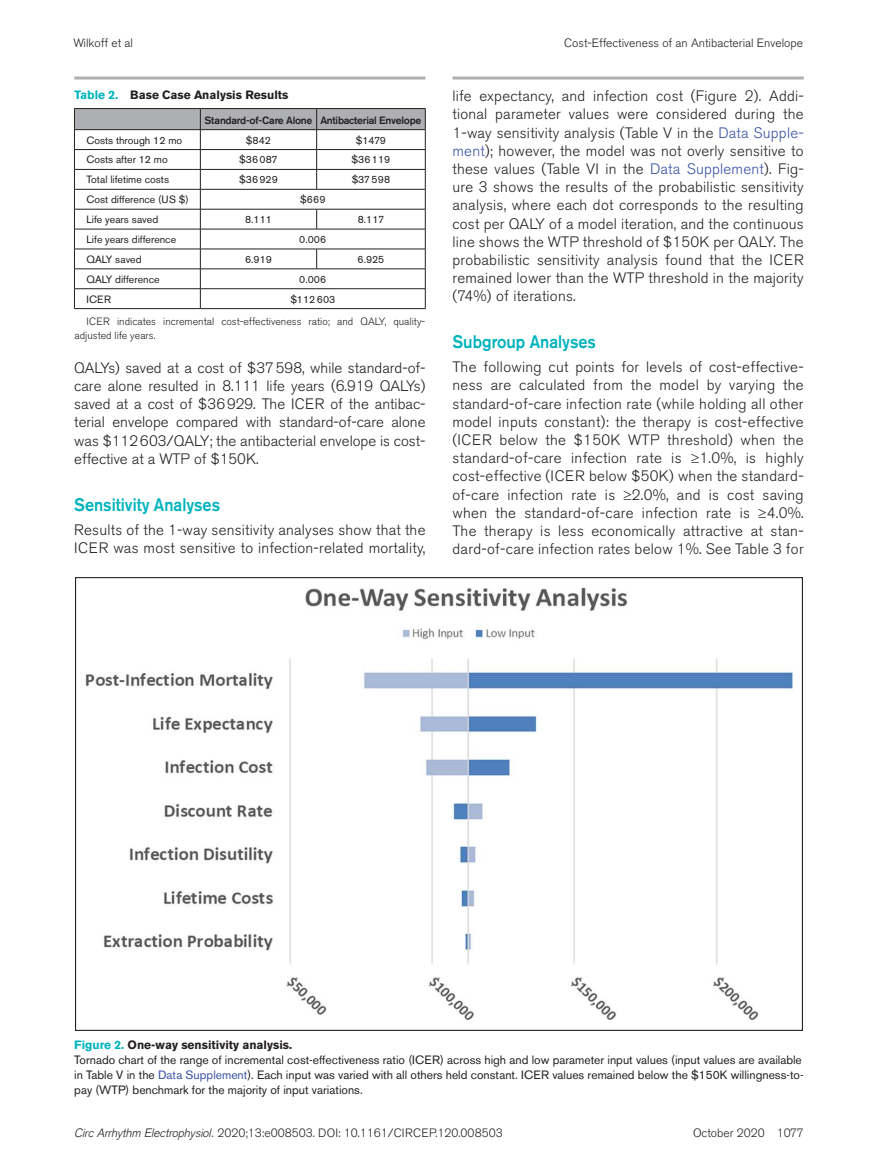
<style>
.page{position:relative;width:878px;height:1175px;background:#fff}
.page>*{position:absolute;margin:0;border:0;box-sizing:border-box;transform-origin:0 0}
.t1{font:500 18px "Akzidenz Grotesk BE";color:#00b3bd;scale:.9 1}
.t2{font:300 15px/18.1px "Akzidenz Grotesk BE";letter-spacing:.015em;color:#231f20;text-align:justify}
.t3{font:12px/15px "Akzidenz Grotesk BE";color:#231f20}
.t4{font:300 12px "Akzidenz Grotesk BE";color:#231f20}
.t5{font:700 12px "Akzidenz Grotesk BE";color:#231f20}
.t6{font:10.5px "Akzidenz Grotesk BE";color:#231f20}
.t7{font:300 10.5px/13.5px "Akzidenz Grotesk BE";color:#231f20}
.t8{font:500 10.5px "Akzidenz Grotesk BE";letter-spacing:-.025em;color:#231f20}
.s1{color:#00b3bd}
.s2{color:#3a53a3}
.s3{font-weight:700;color:#00b3bd}
.s4{font-weight:700}
.s5{font-family:"Akzidenz Grotesk";font-style:italic}
</style>
<div class="page">
<svg style="left:74px;top:76px;width:351px;height:4px"></svg>
<svg style="left:452px;top:76px;width:351px;height:4px"></svg>
<hr style="left:74px;top:108px;width:126px;height:1px;background:#231f20">
<hr style="left:200px;top:108px;width:116px;height:1px;background:#231f20">
<hr style="left:316px;top:108px;width:109px;height:1px;background:#231f20">
<hr style="left:74px;top:308px;width:126px;height:1px;background:#231f20">
<hr style="left:200px;top:308px;width:116px;height:1px;background:#231f20">
<hr style="left:316px;top:308px;width:109px;height:1px;background:#231f20">
<svg style="left:74px;top:109px;width:352px;height:199px"></svg>
<hr style="left:316px;top:268px;width:109px;height:1px;background:#231f20">
<svg style="left:75px;top:577px;width:728px;height:454px"></svg>
<p class="t4" style="left:74px;top:36px;width:61px">Wilkoff et al</p>
<p class="t4" style="left:564px;top:36px;width:240px">Cost-Effectiveness of an Antibacterial Envelope</p>
<p class="t5" style="left:74px;top:88px;width:215px"><span class="s1">Table 2.</span> Base Case Analysis Results</p>
<p class="t8" style="left:204px;top:113px;width:218px">Standard-of-Care Alone Antibacterial Envelope</p>
<p class="t6" style="left:86px;top:134px;width:97px">Costs through 12 mo</p>
<p class="t6" style="left:246px;top:134px;width:27px">$842</p>
<p class="t6" style="left:356px;top:134px;width:32px">$1479</p>
<p class="t6" style="left:86px;top:153px;width:83px">Costs after 12 mo</p>
<p class="t6" style="left:239px;top:153px;width:40px">$36087</p>
<p class="t6" style="left:351px;top:153px;width:40px">$36119</p>
<p class="t6" style="left:86px;top:173px;width:84px">Total lifetime costs</p>
<p class="t6" style="left:239px;top:173px;width:40px">$36929</p>
<p class="t6" style="left:352px;top:173px;width:40px">$37598</p>
<p class="t6" style="left:86px;top:193px;width:104px">Cost difference (US $)</p>
<p class="t6" style="left:300px;top:193px;width:27px">$669</p>
<p class="t6" style="left:86px;top:213px;width:73px">Life years saved</p>
<p class="t6" style="left:245px;top:213px;width:28px">8.111</p>
<p class="t6" style="left:358px;top:213px;width:28px">8.117</p>
<p class="t6" style="left:86px;top:233px;width:91px">Life years difference</p>
<p class="t6" style="left:299px;top:233px;width:29px">0.006</p>
<p class="t6" style="left:86px;top:253px;width:57px">QALY saved</p>
<p class="t6" style="left:245px;top:253px;width:28px">6.919</p>
<p class="t6" style="left:357px;top:253px;width:28px">6.925</p>
<p class="t6" style="left:86px;top:273px;width:75px">QALY difference</p>
<p class="t6" style="left:299px;top:273px;width:29px">0.006</p>
<p class="t6" style="left:86px;top:293px;width:26px">ICER</p>
<p class="t6" style="left:290px;top:293px;width:46px">$112603</p>
<p class="t7" style="left:74px;top:315px;width:352px;text-indent:12px">ICER indicates incremental cost-effectiveness ratio; and QALY, quality&shy;adjusted life years.</p>
<p class="t2" style="left:74px;top:358px;width:353px">QALYs) saved at a cost of $37598, while standard-of&shy;care alone resulted in 8.111 life years (6.919 QALYs) saved at a cost of $36929. The ICER of the antibac&shy;terial envelope compared with standard-of-care alone was $112603/QALY; the antibacterial envelope is cost&shy;effective at a WTP of $150K.</p>
<p class="t1" style="left:74px;top:493px;width:163px">Sensitivity Analyses</p>
<p class="t2" style="left:74px;top:521px;width:353px">Results of the 1-way sensitivity analyses show that the<br>ICER was most sensitive to infection-related mortality,</p>
<p class="t2" style="left:452px;top:87px;width:353px">life expectancy, and infection cost (Figure 2). Addi&shy;tional parameter values were considered during the 1-way sensitivity analysis (Table V in the <span class="s2">Data Supple&shy;ment</span>); however, the model was not overly sensitive to these values (Table VI in the <span class="s2">Data Supplement</span>). Fig&shy;ure 3 shows the results of the probabilistic sensitivity analysis, where each dot corresponds to the resulting cost per QALY of a model iteration, and the continuous line shows the WTP threshold of $150K per QALY. The probabilistic sensitivity analysis found that the ICER remained lower than the WTP threshold in the majority (74%) of iterations.</p>
<p class="t1" style="left:452px;top:331px;width:161px">Subgroup Analyses</p>
<p class="t2" style="left:452px;top:358px;width:353px">The following cut points for levels of cost-effective&shy;ness are calculated from the model by varying the standard-of-care infection rate (while holding all other model inputs constant): the therapy is cost-effective (ICER below the $150K WTP threshold) when the standard-of-care infection rate is ≥1.0%, is highly cost-effective (ICER below $50K) when the standard&shy;of-care infection rate is ≥2.0%, and is cost saving when the standard-of-care infection rate is ≥4.0%.<br>The therapy is less economically attractive at stan&shy;dard-of-care infection rates below 1%. See Table 3 for</p>
<p class="t3" style="left:74px;top:1037px;width:730px"><span class="s3">Figure 2.</span> <span class="s4">One-way sensitivity analysis.<br></span>Tornado chart of the range of incremental cost-effectiveness ratio (ICER) across high and low parameter input values (input values are available in Table V in the <span class="s2">Data Supplement</span>). Each input was varied with all others held constant. ICER values remained below the $150K willingness-to&shy;pay (WTP) benchmark for the majority of input variations.</p>
<p class="t4" style="left:74px;top:1126px;width:430px"><span class="s5">Circ Arrhythm Electrophysiol.</span> 2020;13:e008503. DOI: 10.1161/CIRCEP.120.008503</p>
<p class="t4" style="left:693px;top:1126px;width:112px">October 2020 1077</p>
</div>
